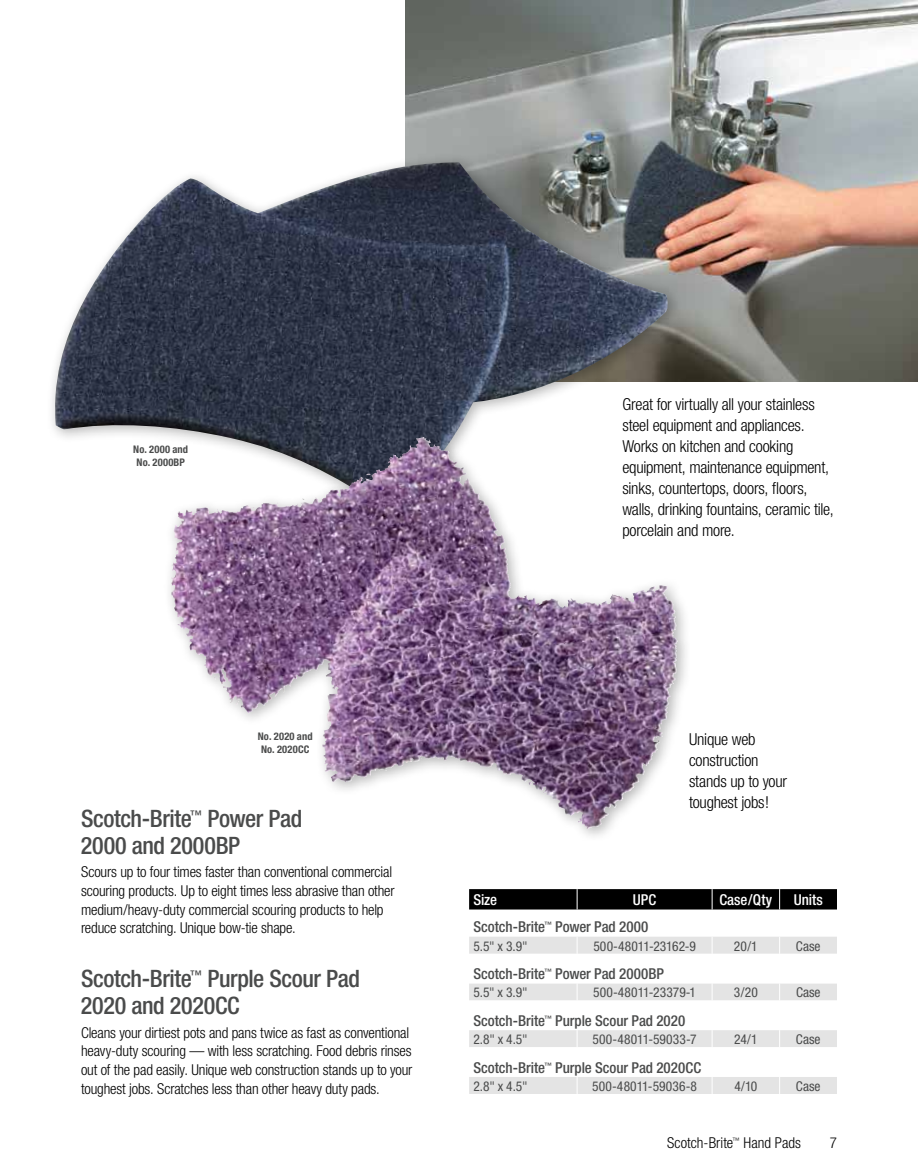
<style>
.page{position:relative;width:918px;height:1175px;background:#fff}
.page>*{position:absolute;margin:0;border:0;box-sizing:border-box;transform-origin:0 0}
.t1{font:500 condensed 24px/27px "Helvetica Neue";letter-spacing:-.015em;color:#4a4b4b}
.t2{font:300 condensed 16.5px/21px "Helvetica Neue";letter-spacing:-.015em;color:#000}
.t3{font:300 condensed 15px/18.8px "Helvetica Neue";letter-spacing:-.01em;color:#000}
.t4{font:500 condensed 15px "Helvetica Neue";letter-spacing:-.005em;color:#4a4b4b}
.t5{font:500 condensed 15px "Helvetica Neue";color:#fff}
.t6{font:condensed 13.5px "Helvetica Neue";letter-spacing:.005em;color:#4a4b4b}
.t7{font:condensed 13.5px "Helvetica Neue";letter-spacing:.01em;color:#4a4b4b}
.t8{font:700 condensed 10.5px/12.6px "Helvetica Neue";letter-spacing:.02em;color:#4a4b4b;text-align:center}
</style>
<div class="page">
<img style="left:406px;top:0;width:512px;height:381px">
<div style="left:46px;top:154px;width:637px;height:369px;background:#000;opacity:.3"></div>
<img style="left:55px;top:162px;width:613px;height:347px">
<div style="left:163px;top:429px;width:529px;height:414px;background:#000;opacity:.3"></div>
<img style="left:315px;top:437px;width:109px;height:65px">
<div style="left:469px;top:937px;width:368px;height:156px;background:#e4e4e4"></div>
<svg style="left:469px;top:953px;width:368px;height:123px"></svg>
<div style="left:469px;top:889px;width:368px;height:20px;background:#000"></div>
<svg style="left:577px;top:937px;width:1px;height:16px"></svg>
<svg style="left:712px;top:937px;width:1px;height:16px"></svg>
<svg style="left:779px;top:937px;width:1px;height:16px"></svg>
<svg style="left:577px;top:983px;width:1px;height:17px"></svg>
<svg style="left:712px;top:983px;width:1px;height:17px"></svg>
<svg style="left:779px;top:983px;width:1px;height:17px"></svg>
<svg style="left:577px;top:1030px;width:1px;height:17px"></svg>
<svg style="left:712px;top:1030px;width:1px;height:17px"></svg>
<svg style="left:779px;top:1030px;width:1px;height:17px"></svg>
<svg style="left:577px;top:1076px;width:1px;height:17px"></svg>
<svg style="left:712px;top:1076px;width:1px;height:17px"></svg>
<svg style="left:779px;top:1076px;width:1px;height:17px"></svg>
<p class="t8" style="left:133px;top:443px;width:56px">No. 2000 and<br>No. 2000BP</p>
<p class="t2" style="left:622px;top:393px;width:213px">Great for virtually all your stainless steel equipment and appliances.<br>Works on kitchen and cooking equipment, maintenance equipment, sinks, countertops, doors, floors, walls, drinking fountains, ceramic tile, porcelain and more.</p>
<p class="t8" style="left:258px;top:730px;width:56px">No. 2020 and<br>No. 2020CC</p>
<h1 class="t1" style="left:81px;top:804px;width:223px">Scotch-Brite<sup>™</sup> Power Pad<br>2000 and 2000BP</h1>
<p class="t3" style="left:81px;top:862px;width:315px">Scours up to four times faster than conventional commercial scouring products. Up to eight times less abrasive than other medium/heavy-duty commercial scouring products to help reduce scratching. Unique bow-tie shape.</p>
<h1 class="t1" style="left:81px;top:965px;width:280px">Scotch-Brite<sup>™</sup> Purple Scour Pad<br>2020 and 2020CC</h1>
<p class="t3" style="left:81px;top:1022px;width:333px">Cleans your dirtiest pots and pans twice as fast as conventional heavy-duty scouring — with less scratching. Food debris rinses out of the pad easily. Unique web construction stands up to your toughest jobs. Scratches less than other heavy duty pads.</p>
<p class="t2" style="left:689px;top:728px;width:100px">Unique web construction stands up to your toughest jobs!</p>
<p class="t5" style="left:473px;top:891px;width:25px">Size</p>
<p class="t5" style="left:633px;top:891px;width:25px">UPC</p>
<p class="t5" style="left:719px;top:891px;width:54px">Case/Qty</p>
<p class="t5" style="left:794px;top:891px;width:31px">Units</p>
<p class="t4" style="left:473px;top:918px;width:176px">Scotch-Brite<sup>™</sup> Power Pad 2000</p>
<p class="t6" style="left:473px;top:938px;width:56px">5.5" x 3.9"</p>
<p class="t7" style="left:593px;top:938px;width:104px">500-48011-23162-9</p>
<p class="t6" style="left:734px;top:938px;width:25px">20/1</p>
<p class="t6" style="left:796px;top:938px;width:26px">Case</p>
<p class="t4" style="left:473px;top:964px;width:192px">Scotch-Brite<sup>™</sup> Power Pad 2000BP</p>
<p class="t6" style="left:473px;top:984px;width:56px">5.5" x 3.9"</p>
<p class="t7" style="left:593px;top:984px;width:104px">500-48011-23379-1</p>
<p class="t6" style="left:734px;top:984px;width:26px">3/20</p>
<p class="t6" style="left:796px;top:984px;width:26px">Case</p>
<p class="t4" style="left:473px;top:1011px;width:213px">Scotch-Brite<sup>™</sup> Purple Scour Pad 2020</p>
<p class="t6" style="left:473px;top:1031px;width:56px">2.8" x 4.5"</p>
<p class="t7" style="left:593px;top:1031px;width:105px">500-48011-59033-7</p>
<p class="t6" style="left:734px;top:1031px;width:25px">24/1</p>
<p class="t6" style="left:796px;top:1031px;width:26px">Case</p>
<p class="t4" style="left:473px;top:1058px;width:229px">Scotch-Brite<sup>™</sup> Purple Scour Pad 2020CC</p>
<p class="t6" style="left:473px;top:1078px;width:56px">2.8" x 4.5"</p>
<p class="t7" style="left:592px;top:1078px;width:106px">500-48011-59036-8</p>
<p class="t6" style="left:734px;top:1078px;width:25px">4/10</p>
<p class="t6" style="left:796px;top:1078px;width:26px">Case</p>
<p class="t3" style="left:667px;top:1133px;width:135px">Scotch-Brite<sup>™</sup> Hand Pads</p>
<p class="t3" style="left:830px;top:1133px;width:9px">7</p>
</div>
